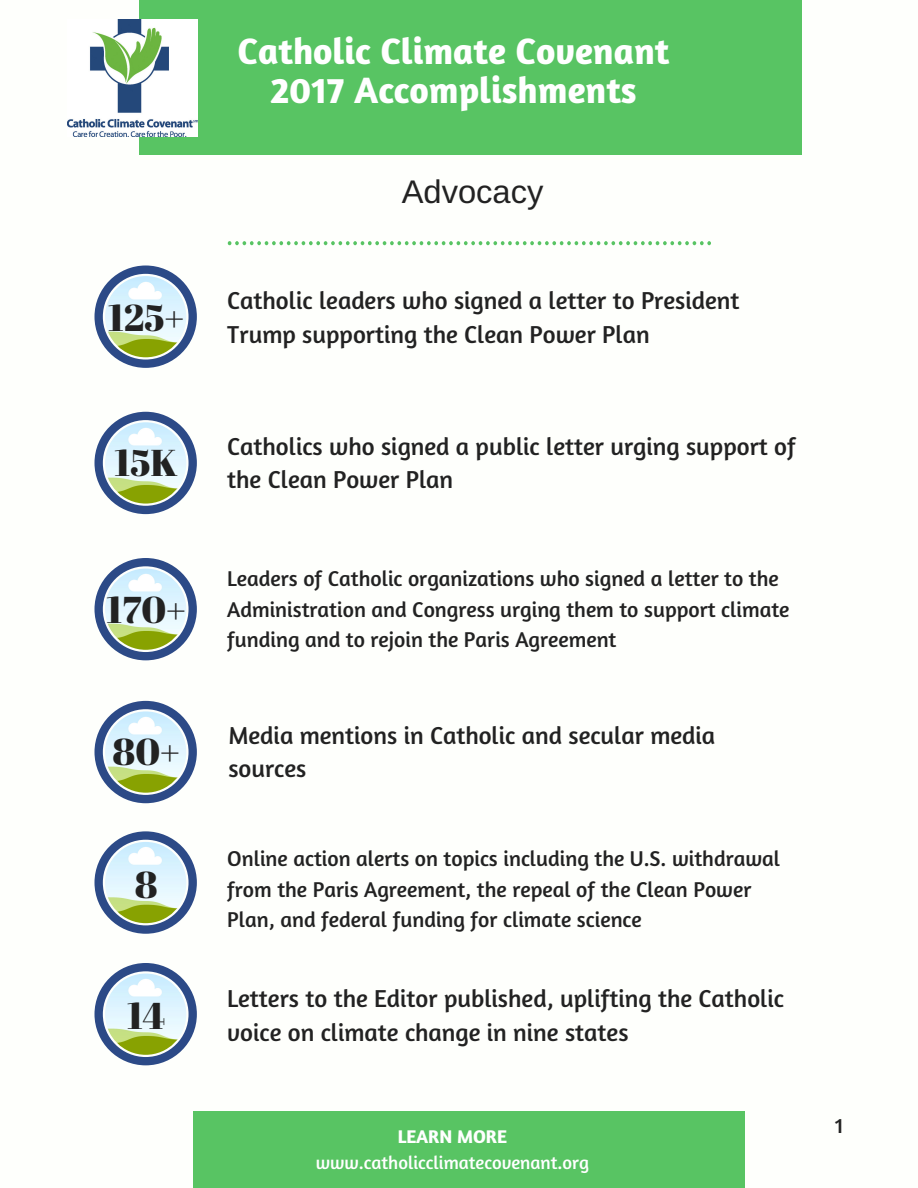
<style>
.page{position:relative;width:918px;height:1188px;background:#fff}
.page>*{position:absolute;margin:0;border:0;box-sizing:border-box;transform-origin:0 0}
.t1{font:700 37.35px/39.3px "Amaranth";color:#fff;text-align:center}
.t2{font:37.35px "Abril Fatface";color:#222}
.t3{font:32.7px "Arimo";color:#222}
.t4{font:24.9px/33.8px "Amaranth";color:#222}
.t5{font:21.75px/30.3px "Amaranth";color:#222}
.t6{font:18.75px "Amaranth";color:#fff}
.t7{font:700 18.75px "Amaranth";color:#fff}
</style>
<div class="page">
<div style="left:140px;top:0;width:662px;height:154px;background:#58c463"></div>
<div style="left:194px;top:1112px;width:551px;height:76px;background:#58c463"></div>
<svg style="left:228px;top:241px;width:483px;height:4px"></svg>
<svg style="left:94px;top:558px;width:103px;height:102px"></svg>
<svg style="left:94px;top:701px;width:103px;height:102px"></svg>
<svg style="left:94px;top:831px;width:103px;height:103px"></svg>
<svg style="left:94px;top:963px;width:103px;height:102px"></svg>
<img style="left:68px;top:19px;width:130px;height:117px">
<svg style="left:94px;top:412px;width:103px;height:102px"></svg>
<svg style="left:94px;top:266px;width:103px;height:102px"></svg>
<h1 class="t2" style="left:108px;top:291px;width:78px">125+</h1>
<h1 class="t2" style="left:115px;top:436px;width:65px">15K</h1>
<h1 class="t2" style="left:107px;top:584px;width:81px">170+</h1>
<h1 class="t2" style="left:113px;top:725px;width:69px">80+</h1>
<h1 class="t2" style="left:135px;top:858px;width:24px">8</h1>
<h1 class="t2" style="left:127px;top:990px;width:40px">14</h1>
<h1 class="t1" style="left:238px;top:30px;width:433px">Catholic Climate Covenant<br>2017 Accomplishments</h1>
<h2 class="t3" style="left:402px;top:173px;width:143px">Advocacy</h2>
<p class="t4" style="left:227px;top:283px;width:514px">Catholic leaders who signed a letter to President<br>Trump supporting the Clean Power Plan</p>
<p class="t4" style="left:227px;top:428px;width:570px">Catholics who signed a public letter urging support of the Clean Power Plan</p>
<p class="t5" style="left:227px;top:563px;width:564px">Leaders of Catholic organizations who signed a letter to the<br>Administration and Congress urging them to support climate funding and to rejoin the Paris Agreement</p>
<p class="t4" style="left:228px;top:718px;width:488px">Media mentions in Catholic and secular media sources</p>
<p class="t5" style="left:227px;top:843px;width:554px">Online action alerts on topics including the U.S. withdrawal from the Paris Agreement, the repeal of the Clean Power<br>Plan, and federal funding for climate science</p>
<p class="t4" style="left:227px;top:981px;width:558px">Letters to the Editor published, uplifting the Catholic voice on climate change in nine states</p>
<p class="t7" style="left:398px;top:1125px;width:111px">LEARN MORE</p>
<p class="t6" style="left:316px;top:1151px;width:275px">www.catholicclimatecovenant.org</p>
<p class="t5" style="left:835px;top:1110px;width:10px">1</p>
</div>
